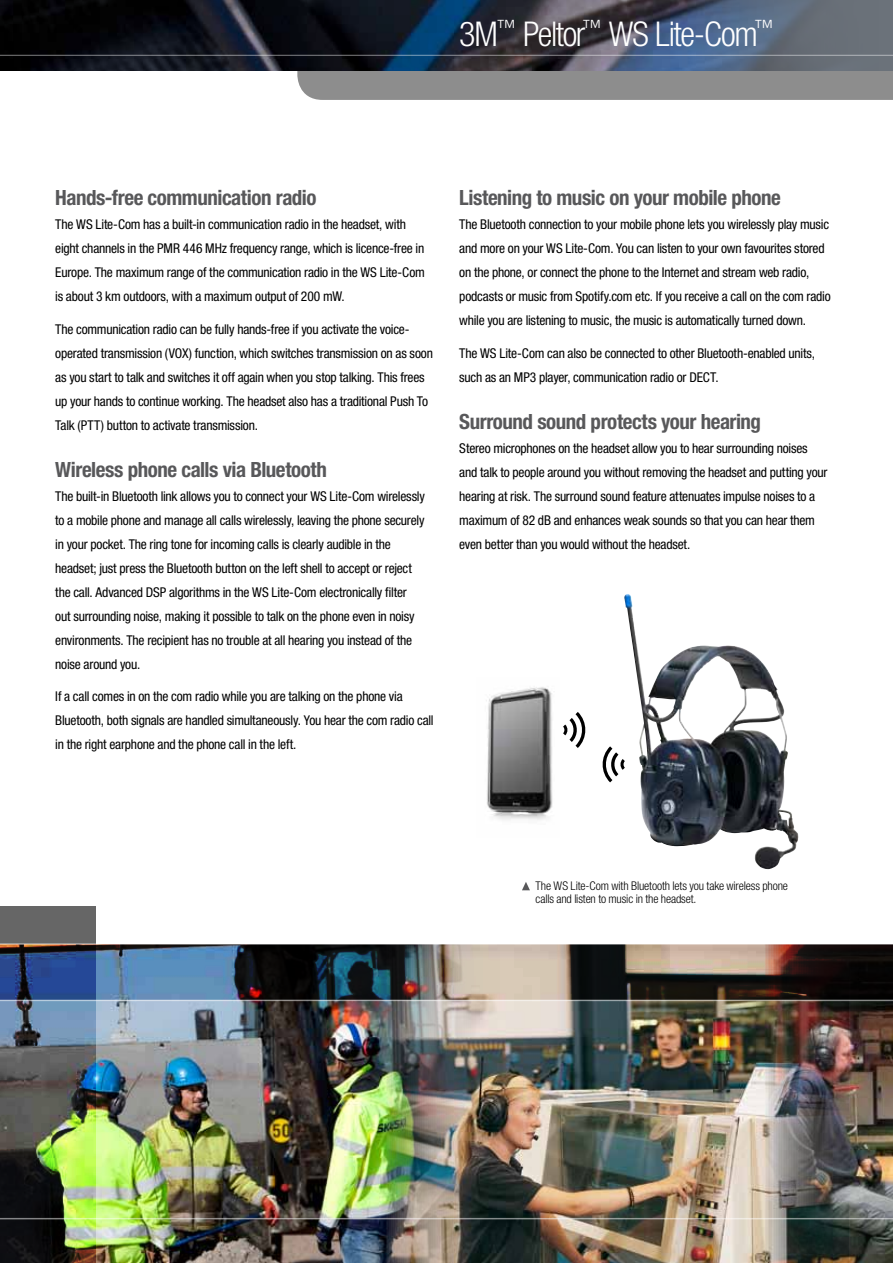
<style>
.page{position:relative;width:893px;height:1263px;background:#fff}
.page>*{position:absolute;margin:0;border:0;box-sizing:border-box;transform-origin:0 0}
.t1{font:300 condensed 34.2px "Helvetica Neue LT Pro";letter-spacing:-.04em;color:#fff}
.t2{font:700 condensed 21px "Helvetica Neue LT Pro";letter-spacing:-.02em;color:#58585a}
.t3{font:condensed 13.5px/24px "Helvetica Neue LT Pro";letter-spacing:-.015em;color:#000}
.t4{font:300 condensed 12px/13.5px "Helvetica Neue LT Pro";letter-spacing:-.01em;color:#000}
</style>
<div class="page">
<img style="left:96px;top:1001px;width:291px;height:262px">
<img style="left:387px;top:1001px;width:378px;height:262px">
<img style="left:765px;top:1001px;width:128px;height:262px">
<div style="left:297px;top:70px;width:596px;height:30px;background:#8d8d8d"></div>
<img style="left:0;top:0;width:893px;height:70px">
<hr style="left:0;top:55px;width:893px;height:1px;background:#fff">
<img style="left:96px;top:945px;width:797px;height:55px">
<img style="left:0;top:907px;width:96px;height:356px">
<svg style="left:522px;top:882px;width:8px;height:8px"></svg>
<svg style="left:563px;top:712px;width:23px;height:36px"></svg>
<svg style="left:602px;top:746px;width:22px;height:37px"></svg>
<img style="left:624px;top:594px;width:164px;height:252px">
<hr style="left:0;top:1218px;width:893px;height:1px;background:#fff">
<hr style="left:0;top:1000px;width:893px;height:1px;background:#fff">
<hr style="left:0;top:943px;width:893px;height:2px;background:#fff">
<img style="left:486px;top:687px;width:67px;height:133px">
<h1 class="t1" style="left:459px;top:14px;width:316px">3M<sup>™</sup> Peltor<sup>™</sup> WS Lite-Com<sup>™</sup></h1>
<h2 class="t2" style="left:55px;top:185px;width:263px">Hands-free communication radio</h2>
<p class="t3" style="left:55px;top:212px;width:371px">The WS Lite-Com has a built-in communication radio in the headset, with eight channels in the PMR 446 MHz frequency range, which is licence-free in Europe. The maximum range of the communication radio in the WS Lite-Com is about 3 km outdoors, with a maximum output of 200 mW.</p>
<p class="t3" style="left:55px;top:317px;width:379px">The communication radio can be fully hands-free if you activate the voice&shy;operated transmission (VOX) function, which switches transmission on as soon as you start to talk and switches it off again when you stop talking. This frees up your hands to continue working. The headset also has a traditional Push To Talk (PTT) button to activate transmission.</p>
<h2 class="t2" style="left:55px;top:456px;width:273px">Wireless phone calls via Bluetooth</h2>
<p class="t3" style="left:55px;top:484px;width:371px">The built-in Bluetooth link allows you to connect your WS Lite-Com wirelessly to a mobile phone and manage all calls wirelessly, leaving the phone securely in your pocket. The ring tone for incoming calls is clearly audible in the headset; just press the Bluetooth button on the left shell to accept or reject the call. Advanced DSP algorithms in the WS Lite-Com electronically filter out surrounding noise, making it possible to talk on the phone even in noisy environments. The recipient has no trouble at all hearing you instead of the noise around you.</p>
<p class="t3" style="left:55px;top:684px;width:380px">If a call comes in on the com radio while you are talking on the phone via<br>Bluetooth, both signals are handled simultaneously. You hear the com radio call in the right earphone and the phone call in the left.</p>
<h2 class="t2" style="left:459px;top:185px;width:323px">Listening to music on your mobile phone</h2>
<p class="t3" style="left:459px;top:212px;width:373px">The Bluetooth connection to your mobile phone lets you wirelessly play music and more on your WS Lite-Com. You can listen to your own favourites stored on the phone, or connect the phone to the Internet and stream web radio, podcasts or music from Spotify.com etc. If you receive a call on the com radio while you are listening to music, the music is automatically turned down.</p>
<p class="t3" style="left:459px;top:341px;width:357px">The WS Lite-Com can also be connected to other Bluetooth-enabled units, such as an MP3 player, communication radio or DECT.</p>
<h2 class="t2" style="left:459px;top:408px;width:303px">Surround sound protects your hearing</h2>
<p class="t3" style="left:459px;top:436px;width:370px">Stereo microphones on the headset allow you to hear surrounding noises and talk to people around you without removing the headset and putting your hearing at risk. The surround sound feature attenuates impulse noises to a maximum of 82 dB and enhances weak sounds so that you can hear them even better than you would without the headset.</p>
<p class="t4" style="left:536px;top:879px;width:254px">The WS Lite-Com with Bluetooth lets you take wireless phone calls and listen to music in the headset.</p>
</div>
